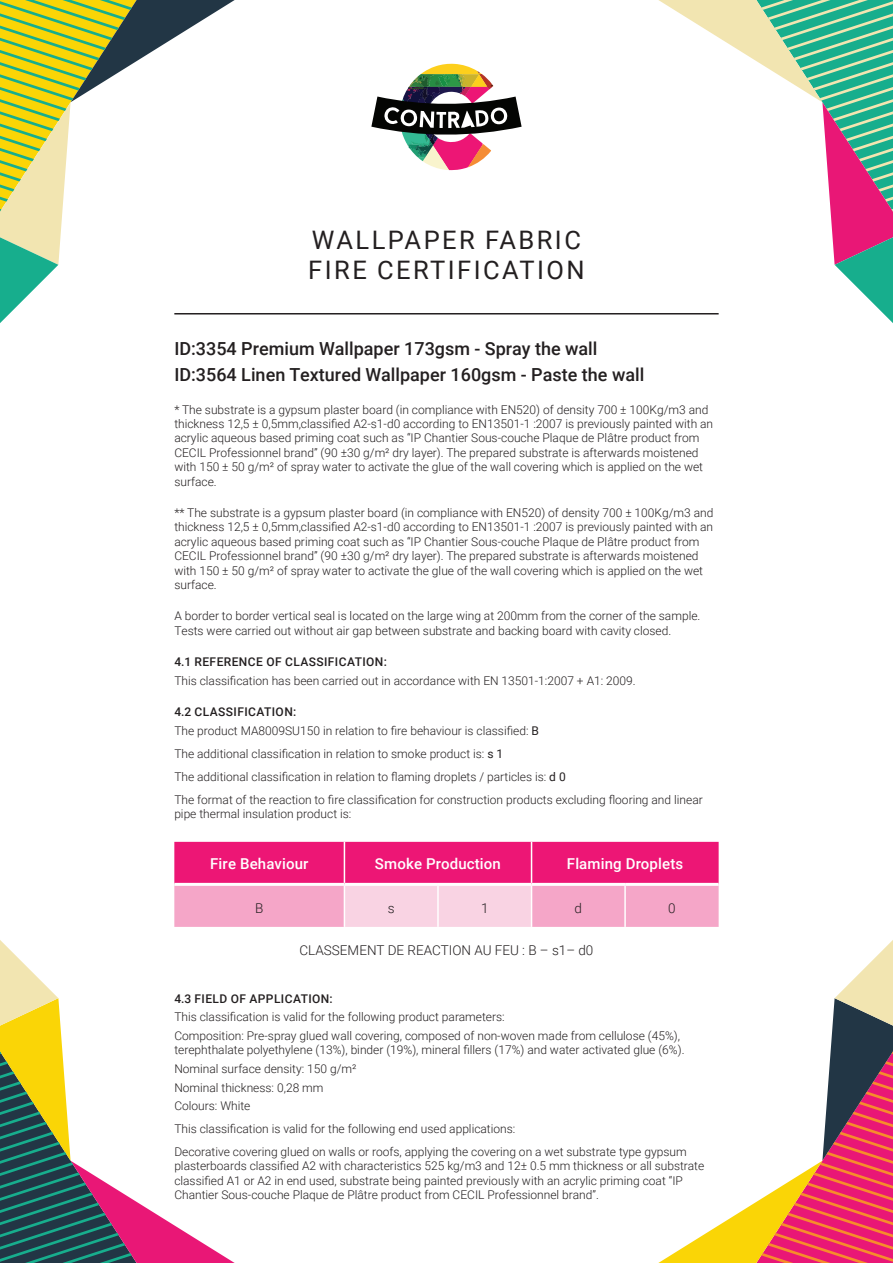
<style>
.page{position:relative;width:893px;height:1263px;background:#fff}
.page>*{position:absolute;margin:0;border:0;box-sizing:border-box;transform-origin:0 0}
.t1{font:25.5px/30px "Roboto";letter-spacing:.095em;color:#231f20}
.t2{font:500 18px/25.8px "Roboto";color:#231f20}
.t3{font:500 15px "Roboto";letter-spacing:.01em;color:#fff}
.t4{font:300 13.5px "Roboto";color:#231f20}
.t5{font:300 12px/14.4px "Roboto";color:#231f20}
.t6{font:500 12px "Roboto";letter-spacing:.035em;color:#231f20}
.s1{font-weight:500}
.s2{font-weight:400}
</style>
<div class="page">
<svg style="left:371px;top:63px;width:151px;height:107px"></svg>
<hr style="left:174px;top:313px;width:545px;height:1px;background:#231f20">
<svg style="left:0;top:0;width:235px;height:323px"></svg>
<svg style="left:658px;top:0;width:235px;height:323px"></svg>
<svg style="left:0;top:940px;width:235px;height:323px"></svg>
<svg style="left:658px;top:940px;width:235px;height:323px"></svg>
<svg style="left:174px;top:842px;width:545px;height:85px;background:#f166a3"></svg>
<hr style="left:174px;top:883px;width:170px;height:3px;background:#fff">
<hr style="left:344px;top:842px;width:1px;height:41px;background:#fff">
<hr style="left:531px;top:842px;width:1px;height:41px;background:#fff">
<hr style="left:531px;top:886px;width:1px;height:41px;background:#fff">
<hr style="left:344px;top:883px;width:94px;height:3px;background:#fff">
<hr style="left:438px;top:883px;width:93px;height:3px;background:#fff">
<hr style="left:531px;top:883px;width:94px;height:3px;background:#fff">
<hr style="left:625px;top:883px;width:94px;height:3px;background:#fff">
<hr style="left:344px;top:886px;width:1px;height:41px;background:#fff">
<hr style="left:437px;top:886px;width:2px;height:41px;background:#fff">
<hr style="left:624px;top:886px;width:2px;height:41px;background:#fff">
<h1 class="t1" style="left:308px;top:224px;width:278px">WALLPAPER FABRIC<br>FIRE CERTIFICATION</h1>
<h2 class="t2" style="left:174px;top:335px;width:471px">ID:3354 Premium Wallpaper 173gsm - Spray the wall<br>ID:3564 Linen Textured Wallpaper 160gsm - Paste the wall</h2>
<p class="t5" style="left:174px;top:402px;width:540px">* The substrate is a gypsum plaster board (in compliance with EN520) of density 700 ± 100Kg/m3 and thickness 12,5 ± 0,5mm,classified A2-s1-d0 according to EN13501-1 :2007 is previously painted with an acrylic aqueous based priming coat such as “IP Chantier Sous-couche Plaque de Plâtre product from CECIL Professionnel brand” (90 ±30 g/m² dry layer). The prepared substrate is afterwards moistened with 150 ± 50 g/m² of spray water to activate the glue of the wall covering which is applied on the wet surface.</p>
<p class="t5" style="left:174px;top:505px;width:541px">** The substrate is a gypsum plaster board (in compliance with EN520) of density 700 ± 100Kg/m3 and thickness 12,5 ± 0,5mm,classified A2-s1-d0 according to EN13501-1 :2007 is previously painted with an acrylic aqueous based priming coat such as “IP Chantier Sous-couche Plaque de Plâtre product from CECIL Professionnel brand” (90 ±30 g/m² dry layer). The prepared substrate is afterwards moistened with 150 ± 50 g/m² of spray water to activate the glue of the wall covering which is applied on the wet surface.</p>
<p class="t5" style="left:174px;top:608px;width:528px">A border to border vertical seal is located on the large wing at 200mm from the corner of the sample.<br>Tests were carried out without air gap between substrate and backing board with cavity closed.</p>
<p class="t6" style="left:174px;top:653px;width:214px">4.1 REFERENCE OF CLASSIFICATION:</p>
<p class="t5" style="left:174px;top:673px;width:463px">This classification has been carried out in accordance with EN 13501-1:2007 + A1: 2009.</p>
<p class="t5" style="left:174px;top:702px;width:366px;line-height:18.6px"><span class="s1">4.2 CLASSIFICATION:<br></span>The product MA8009SU150 in relation to fire behaviour is classified: <span class="s2">B</span></p>
<p class="t5" style="left:174px;top:741px;width:530px;line-height:23px">The additional classification in relation to smoke product is: <span class="s2">s 1<br></span>The additional classification in relation to flaming droplets / particles is: <span class="s2">d 0<br></span>The format of the reaction to fire classification for construction products excluding flooring and linear</p>
<p class="t5" style="left:174px;top:806px;width:179px">pipe thermal insulation product is:</p>
<p class="t3" style="left:210px;top:854px;width:100px">Fire Behaviour</p>
<p class="t3" style="left:375px;top:854px;width:127px">Smoke Production</p>
<p class="t3" style="left:567px;top:854px;width:118px">Flaming Droplets</p>
<p class="t4" style="left:255px;top:898px;width:10px">B</p>
<p class="t4" style="left:388px;top:898px;width:8px">s</p>
<p class="t4" style="left:481px;top:898px;width:9px">1</p>
<p class="t4" style="left:575px;top:898px;width:9px">d</p>
<p class="t4" style="left:668px;top:898px;width:9px">0</p>
<p class="t4" style="left:300px;top:941px;width:295px">CLASSEMENT DE REACTION AU FEU : B – s1– d0</p>
<p class="t6" style="left:174px;top:990px;width:160px">4.3 FIELD OF APPLICATION:</p>
<p class="t5" style="left:174px;top:1007px;width:507px;line-height:18.6px">This classification is valid for the following product parameters:<br>Composition: Pre-spray glued wall covering, composed of non-woven made from cellulose (45%),</p>
<p class="t5" style="left:174px;top:1040px;width:512px;line-height:18.6px">terephthalate polyethylene (13%), binder (19%), mineral fillers (17%) and water activated glue (6%).<br>Nominal surface density: 150 g/m²<br>Nominal thickness: 0,28 mm<br>Colours: White</p>
<p class="t5" style="left:174px;top:1117px;width:514px;line-height:23px">This classification is valid for the following end used applications:<br>Decorative covering glued on walls or roofs, applying the covering on a wet substrate type gypsum</p>
<p class="t5" style="left:174px;top:1158px;width:531px">plasterboards classified A2 with characteristics 525 kg/m3 and 12± 0.5 mm thickness or all substrate classified A1 or A2 in end used, substrate being painted previously with an acrylic priming coat “IP<br>Chantier Sous-couche Plaque de Plâtre product from CECIL Professionnel brand”.</p>
</div>
